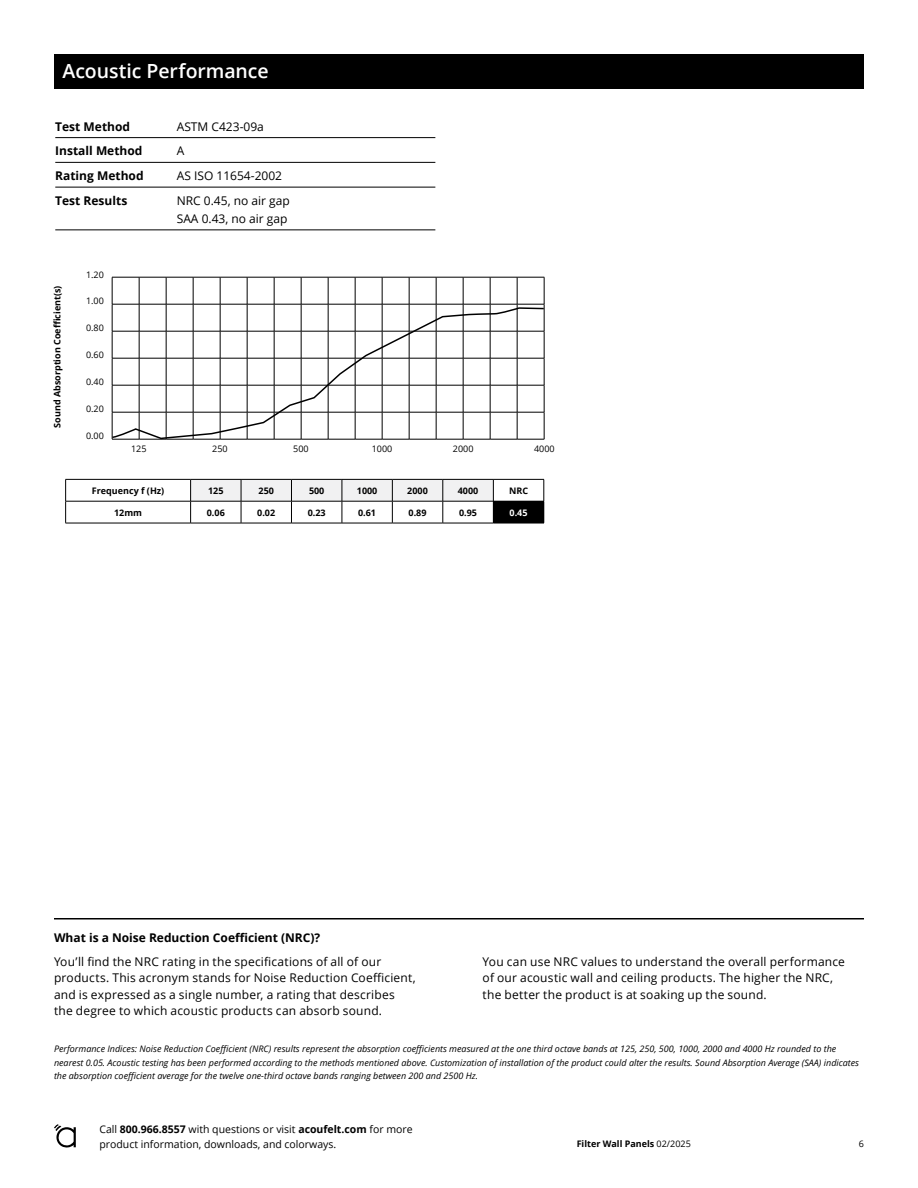
<style>
.page{position:relative;width:918px;height:1188px;background:#fff}
.page>*{position:absolute;margin:0;border:0;box-sizing:border-box;transform-origin:0 0}
.t1{font:600 19.5px "Open Sans";letter-spacing:-.005em;color:#fff}
.t2{font:12px/16.5px "Open Sans";letter-spacing:.015em;color:#000}
.t3{font:700 12px "Open Sans";color:#000}
.t4{font:10.5px/15px "Open Sans";color:#000}
.t5{font:italic 9px/13.5px "Open Sans";color:#000}
.t6{font:700 9px "Open Sans";color:#000}
.t7{font:9px "Open Sans";color:#000}
.t8{font:700 9px "Open Sans";color:#fff}
.s1{font-weight:700}
.s2{font-weight:400}
</style>
<div class="page">
<svg style="left:54px;top:1124px;width:22px;height:24px"></svg>
<div style="left:54px;top:54px;width:810px;height:34px;background:#000"></div>
<hr style="left:54px;top:918px;width:810px;height:2px;background:#000">
<hr style="left:55px;top:137px;width:380px;height:1px;background:#000">
<hr style="left:55px;top:162px;width:380px;height:1px;background:#000">
<hr style="left:55px;top:187px;width:380px;height:1px;background:#000">
<hr style="left:55px;top:230px;width:380px;height:1px;background:#000">
<svg style="left:112px;top:277px;width:433px;height:30px"></svg>
<svg style="left:111px;top:307px;width:434px;height:133px"></svg>
<hr style="left:65px;top:523px;width:126px;height:1px;background:#000">
<hr style="left:191px;top:523px;width:50px;height:1px;background:#000">
<hr style="left:241px;top:523px;width:50px;height:1px;background:#000">
<hr style="left:291px;top:523px;width:51px;height:1px;background:#000">
<hr style="left:342px;top:523px;width:50px;height:1px;background:#000">
<hr style="left:392px;top:523px;width:51px;height:1px;background:#000">
<hr style="left:443px;top:523px;width:50px;height:1px;background:#000">
<hr style="left:493px;top:523px;width:51px;height:1px;background:#000">
<hr style="left:65px;top:479px;width:125px;height:1px;background:#000">
<svg style="left:65px;top:480px;width:1px;height:43px"></svg>
<hr style="left:65px;top:501px;width:125px;height:1px;background:#000">
<svg style="left:190px;top:479px;width:355px;height:44px"></svg>
<hr style="left:493px;top:501px;width:51px;height:1px;background:#000">
<h1 class="t1" style="left:63px;top:57px;width:207px">Acoustic Performance</h1>
<h2 class="t3" style="left:55px;top:118px;width:76px">Test Method</h2>
<h2 class="t2" style="left:177px;top:118px;width:89px">ASTM C423-09a</h2>
<h2 class="t3" style="left:55px;top:143px;width:89px">Install Method</h2>
<h2 class="t2" style="left:177px;top:143px;width:9px">A</h2>
<h2 class="t3" style="left:55px;top:167px;width:90px">Rating Method</h2>
<h2 class="t2" style="left:177px;top:167px;width:107px">AS ISO 11654-2002</h2>
<h2 class="t3" style="left:55px;top:192px;width:74px">Test Results</h2>
<h2 class="t2" style="left:177px;top:191px;width:115px;line-height:18px">NRC 0.45, no air gap<br>SAA 0.43, no air gap</h2>
<p class="t6" style="left:51px;top:428px;width:144px;rotate:-90deg">Sound Absorption Coefficient(s)</p>
<p class="t7" style="left:86px;top:268px;width:19px">1.20</p>
<p class="t7" style="left:86px;top:295px;width:19px">1.00</p>
<p class="t7" style="left:86px;top:322px;width:19px">0.80</p>
<p class="t7" style="left:86px;top:349px;width:19px">0.60</p>
<p class="t7" style="left:86px;top:376px;width:19px">0.40</p>
<p class="t7" style="left:86px;top:403px;width:19px">0.20</p>
<p class="t7" style="left:86px;top:430px;width:19px">0.00</p>
<p class="t7" style="left:131px;top:443px;width:17px">125</p>
<p class="t7" style="left:212px;top:443px;width:17px">250</p>
<p class="t7" style="left:293px;top:443px;width:17px">500</p>
<p class="t7" style="left:372px;top:443px;width:22px">1000</p>
<p class="t7" style="left:453px;top:443px;width:22px">2000</p>
<p class="t7" style="left:534px;top:443px;width:22px">4000</p>
<p class="t6" style="left:92px;top:484px;width:74px">Frequency f (Hz)</p>
<p class="t6" style="left:208px;top:484px;width:17px">125</p>
<p class="t6" style="left:259px;top:484px;width:17px">250</p>
<p class="t6" style="left:309px;top:484px;width:17px">500</p>
<p class="t6" style="left:357px;top:484px;width:22px">1000</p>
<p class="t6" style="left:407px;top:484px;width:22px">2000</p>
<p class="t6" style="left:458px;top:484px;width:22px">4000</p>
<p class="t6" style="left:509px;top:484px;width:20px">NRC</p>
<p class="t6" style="left:114px;top:506px;width:29px">12mm</p>
<p class="t6" style="left:207px;top:506px;width:19px">0.06</p>
<p class="t6" style="left:257px;top:506px;width:19px">0.02</p>
<p class="t6" style="left:308px;top:506px;width:19px">0.23</p>
<p class="t6" style="left:358px;top:506px;width:19px">0.61</p>
<p class="t6" style="left:409px;top:506px;width:19px">0.89</p>
<p class="t6" style="left:459px;top:506px;width:19px">0.95</p>
<p class="t8" style="left:510px;top:506px;width:19px">0.45</p>
<h2 class="t3" style="left:54px;top:929px;width:268px">What is a Noise Reduction Coefficient (NRC)?</h2>
<p class="t2" style="left:54px;top:953px;width:363px">You’ll find the NRC rating in the specifications of all of our products. This acronym stands for Noise Reduction Coefficient, and is expressed as a single number, a rating that describes the degree to which acoustic products can absorb sound.</p>
<h2 class="t2" style="left:483px;top:953px;width:364px">You can use NRC values to understand the overall performance of our acoustic wall and ceiling products. The higher the NRC, the better the product is at soaking up the sound.</h2>
<p class="t5" style="left:54px;top:1042px;width:807px">Performance Indices: Noise Reduction Coefficient (NRC) results represent the absorption coefficients measured at the one third octave bands at 125, 250, 500, 1000, 2000 and 4000 Hz rounded to the nearest 0.05. Acoustic testing has been performed according to the methods mentioned above. Customization of installation of the product could alter the results. Sound Absorption Average (SAA) indicates the absorption coefficient average for the twelve one-third octave bands ranging between 200 and 2500 Hz.</p>
<p class="t4" style="left:99px;top:1121px;width:315px">Call <span class="s1">800.966.8557</span> with questions or visit <span class="s1">acoufelt.com</span> for more product information, downloads, and colorways.</p>
<p class="t6" style="left:577px;top:1138px;width:116px">Filter Wall Panels <span class="s2">02/2025</span></p>
<p class="t7" style="left:859px;top:1138px;width:7px">6</p>
</div>
